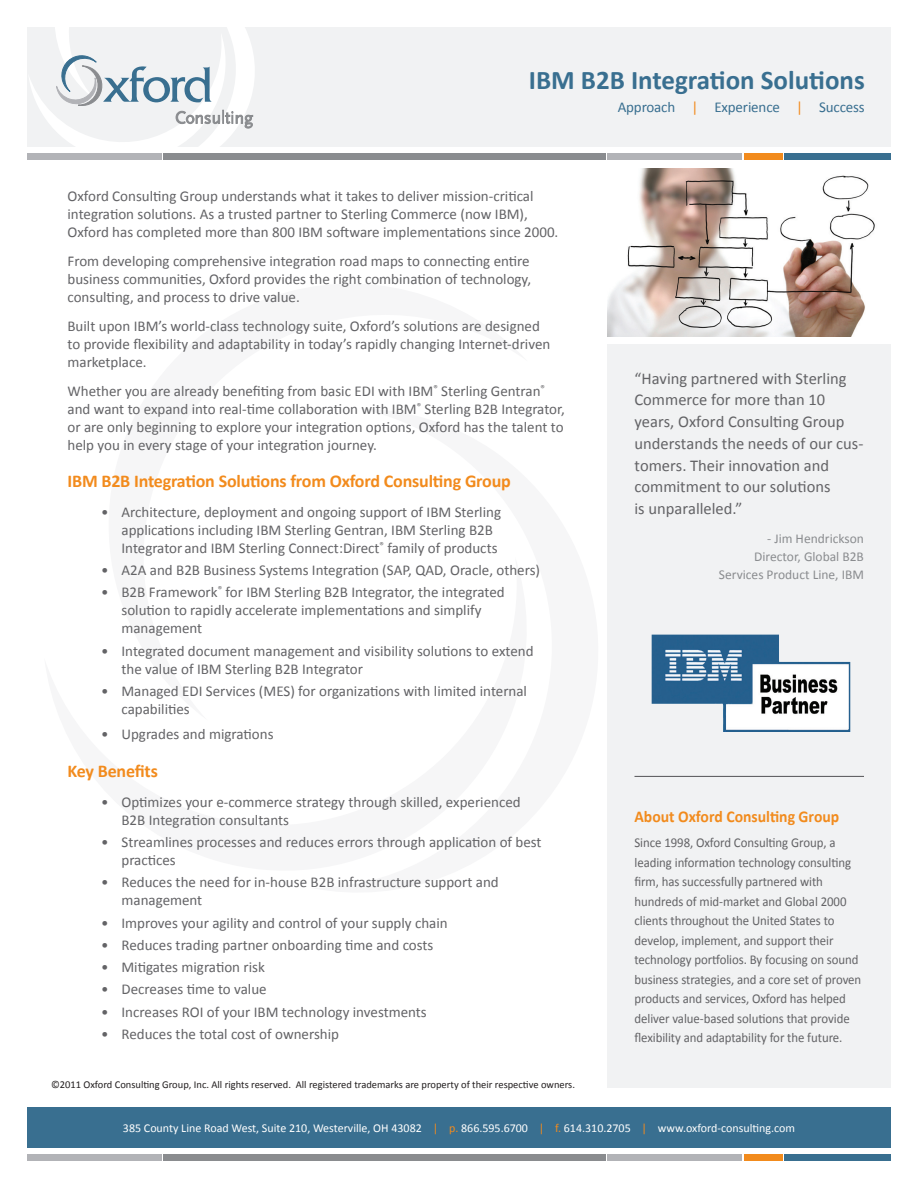
<style>
.page{position:relative;width:918px;height:1188px;background:#fff}
.page>*{position:absolute;margin:0;border:0;box-sizing:border-box;transform-origin:0 0}
.t1{font:700 27px "Calibri";color:#396f90}
.t2{font:700 18px "Calibri";letter-spacing:-.01em;color:#f28b1d}
.t3{font:16.5px/21.8px "Calibri";color:#636366}
.t4{font:700 16.5px "Calibri";color:#f28b1d;scale:.95 1}
.t5{font:15px/18px "Calibri";color:#636366}
.t6{font:15px "Calibri";letter-spacing:-.01em;color:#396f90}
.t7{font:13.5px/19.5px "Calibri";letter-spacing:-.005em;color:#636366;scale:.95 1}
.t8{font:13.5px/18px "Calibri";color:#8a8c8f;text-align:right}
.t9{font:12px "Calibri";color:#fff}
.t10{font:10.5px "Calibri";color:#231f20}
.s1{color:#f28b1d}
</style>
<div class="page">
<img style="left:608px;top:169px;width:267px;height:168px">
<div style="left:27px;top:27px;width:864px;height:120px;background:#f1f2f3"></div>
<svg style="left:29px;top:27px;width:226px;height:120px"></svg>
<div style="left:27px;top:154px;width:135px;height:6px;background:#b2b3b7"></div>
<div style="left:608px;top:154px;width:134px;height:6px;background:#b2b3b7"></div>
<div style="left:164px;top:154px;width:442px;height:6px;background:#8a8c8f"></div>
<div style="left:744px;top:154px;width:39px;height:6px;background:#f28b1d"></div>
<div style="left:785px;top:154px;width:106px;height:6px;background:#396f90"></div>
<div style="left:27px;top:1154px;width:135px;height:7px;background:#b2b3b7"></div>
<div style="left:608px;top:1154px;width:134px;height:7px;background:#b2b3b7"></div>
<div style="left:164px;top:1154px;width:442px;height:7px;background:#8a8c8f"></div>
<div style="left:744px;top:1154px;width:39px;height:7px;background:#f28b1d"></div>
<div style="left:785px;top:1154px;width:106px;height:7px;background:#396f90"></div>
<div style="left:27px;top:1107px;width:864px;height:41px;background:#396f90"></div>
<div style="left:608px;top:345px;width:283px;height:743px;background:#f1f2f3"></div>
<hr style="left:634px;top:776px;width:230px;height:1px;background:#636366">
<img style="left:652px;top:635px;width:198px;height:97px">
<h1 class="t1" style="left:529px;top:63px;width:337px">IBM B2B Integration Solutions</h1>
<p class="t6" style="left:618px;top:97px;width:249px">Approach <span class="s1">|</span> Experience <span class="s1">|</span> Success</p>
<p class="t5" style="left:68px;top:187px;width:492px">Oxford Consulting Group understands what it takes to deliver mission-critical integration solutions. As a trusted partner to Sterling Commerce (now IBM),<br>Oxford has completed more than 800 IBM software implementations since 2000.</p>
<p class="t5" style="left:68px;top:252px;width:465px;text-align:justify">From developing comprehensive integration road maps to connecting entire business communities, Oxford provides the right combination of technology, consulting, and process to drive value.</p>
<p class="t5" style="left:68px;top:317px;width:484px">Built upon IBM’s world-class technology suite, Oxford’s solutions are designed to provide flexibility and adaptability in today’s rapidly changing Internet-driven marketplace.</p>
<p class="t5" style="left:67px;top:382px;width:499px">Whether you are already benefiting from basic EDI with IBM<sup>®</sup> Sterling Gentran<sup>® </sup>and want to expand into real-time collaboration with IBM<sup>®</sup> Sterling B2B Integrator, or are only beginning to explore your integration options, Oxford has the talent to help you in every stage of your integration journey.</p>
<p class="t2" style="left:68px;top:470px;width:445px">IBM B2B Integration Solutions from Oxford Consulting Group</p>
<p class="t5" style="left:122px;top:503px;width:381px;text-indent:-20px">• Architecture, deployment and ongoing support of IBM Sterling applications including IBM Sterling Gentran, IBM Sterling B2B<br>Integrator and IBM Sterling Connect:Direct<sup>®</sup> family of products</p>
<p class="t5" style="left:101px;top:561px;width:440px">• A2A and B2B Business Systems Integration (SAP, QAD, Oracle, others)</p>
<p class="t5" style="left:121px;top:583px;width:385px;text-indent:-20px">• B2B Framework<sup>®</sup> for IBM Sterling B2B Integrator, the integrated solution to rapidly accelerate implementations and simplify management</p>
<p class="t5" style="left:121px;top:642px;width:414px;text-indent:-20px">• Integrated document management and visibility solutions to extend the value of IBM Sterling B2B Integrator</p>
<p class="t5" style="left:121px;top:682px;width:407px;text-indent:-20px">• Managed EDI Services (MES) for organizations with limited internal capabilities</p>
<p class="t5" style="left:101px;top:725px;width:174px">• Upgrades and migrations</p>
<p class="t2" style="left:68px;top:760px;width:92px">Key Benefits</p>
<p class="t5" style="left:122px;top:793px;width:401px;text-indent:-20px">• Optimizes your e-commerce strategy through skilled, experienced<br>B2B Integration consultants</p>
<p class="t5" style="left:122px;top:833px;width:422px;text-indent:-20px">• Streamlines processes and reduces errors through application of best practices</p>
<p class="t5" style="left:122px;top:873px;width:379px;text-indent:-20px">• Reduces the need for in-house B2B infrastructure support and management</p>
<p class="t5" style="left:101px;top:914px;width:348px">• Improves your agility and control of your supply chain</p>
<p class="t5" style="left:101px;top:936px;width:334px">• Reduces trading partner onboarding time and costs</p>
<p class="t5" style="left:101px;top:958px;width:165px">• Mitigates migration risk</p>
<p class="t5" style="left:101px;top:981px;width:167px">• Decreases time to value</p>
<p class="t5" style="left:101px;top:1003px;width:327px">• Increases ROI of your IBM technology investments</p>
<p class="t5" style="left:101px;top:1025px;width:239px">• Reduces the total cost of ownership</p>
<p class="t10" style="left:51px;top:1078px;width:526px">©2011 Oxford Consulting Group, Inc. All rights reserved. All registered trademarks are property of their respective owners.</p>
<p class="t3" style="left:634px;top:367px;width:230px">“Having partnered with Sterling<br>Commerce for more than 10 years, Oxford Consulting Group understands the needs of our cus&shy;tomers. Their innovation and commitment to our solutions<br>is unparalleled.”</p>
<p class="t8" style="left:719px;top:529px;width:147px">- Jim Hendrickson<br>Director, Global B2B<br>Services Product Line, IBM</p>
<p class="t4" style="left:634px;top:806px;width:217px">About Oxford Consulting Group</p>
<p class="t7" style="left:634px;top:833px;width:240px">Since 1998, Oxford Consulting Group, a leading information technology consulting firm, has successfully partnered with hundreds of mid-market and Global 2000 clients throughout the United States to develop, implement, and support their technology portfolios. By focusing on sound business strategies, and a core set of proven products and services, Oxford has helped deliver value-based solutions that provide flexibility and adaptability for the future.</p>
<p class="t9" style="left:123px;top:1120px;width:674px">385 County Line Road West, Suite 210, Westerville, OH 43082 <span class="s1">| p.</span> 866.595.6700 <span class="s1">| f.</span> 614.310.2705 <span class="s1">|</span> www.oxford-consulting.com</p>
</div>
